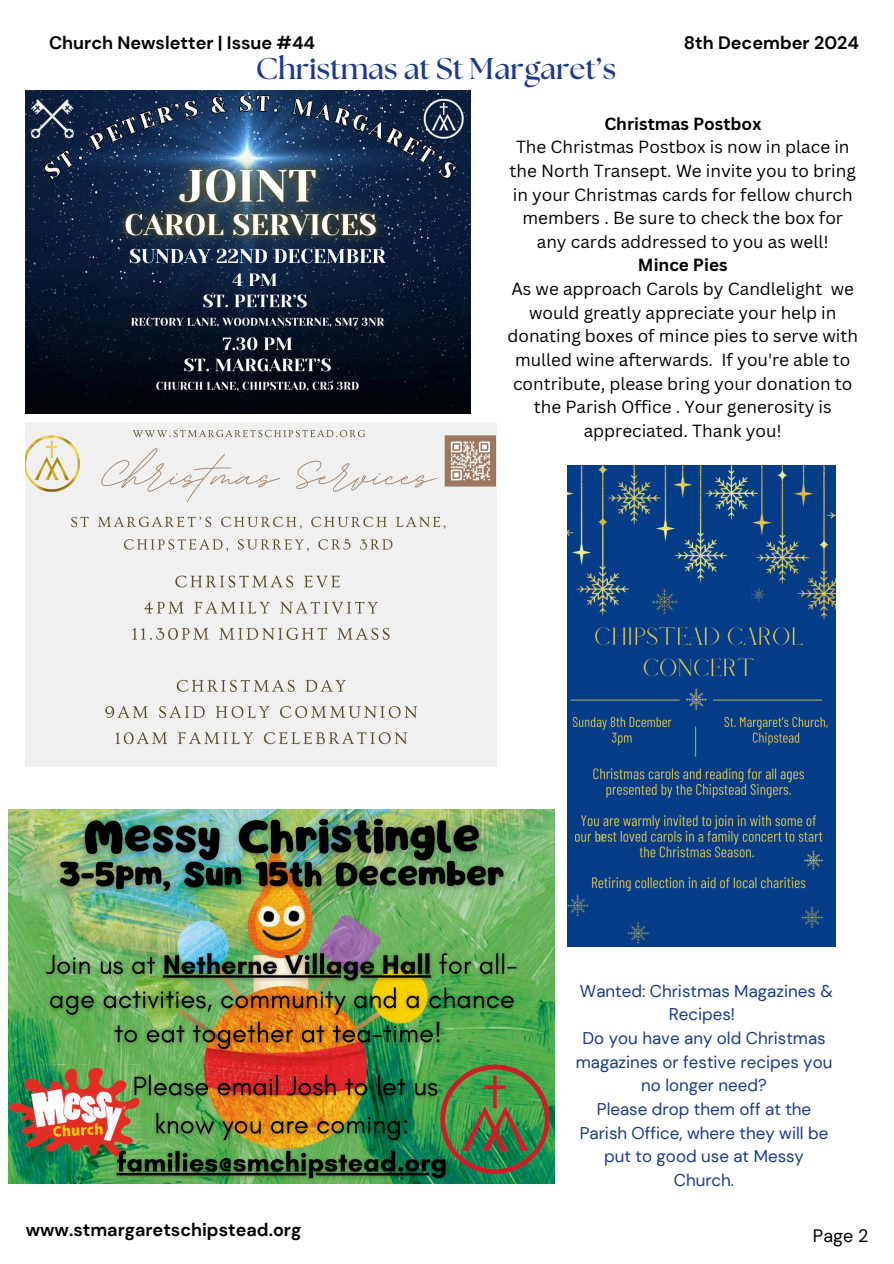
<style>
.page{position:relative;width:894px;height:1264px;background:#fff}
.page>*{position:absolute;margin:0;border:0;box-sizing:border-box;transform-origin:0 0}
.t1{font:700 30px "The Seasons";color:#1a3a8b}
.t2{font:700 18px "DM Sans";color:#000}
.t3{font:18px "DM Sans";color:#000}
.t4{font:17.1px/23.7px "Canva Sans";color:#000;text-align:center}
.t5{font:700 17.1px "Canva Sans";color:#000}
.t6{font:16.95px/23.7px "DM Sans";color:#1a3a8b;text-align:center}
</style>
<div class="page">
<img style="left:26px;top:422px;width:470px;height:344px">
<img style="left:26px;top:90px;width:444px;height:323px">
<img style="left:567px;top:465px;width:268px;height:481px">
<img style="left:8px;top:809px;width:546px;height:374px">
<h1 class="t2" style="left:49px;top:31px;width:267px">Church Newsletter | Issue #44</h1>
<p class="t2" style="left:683px;top:31px;width:176px">8th December 2024</p>
<p class="t1" style="left:256px;top:55px;width:361px">Christmas at St Margaret’s</p>
<p class="t5" style="left:604px;top:111px;width:158px">Christmas Postbox</p>
<p class="t4" style="left:509px;top:135px;width:347px">The Christmas Postbox is now in place in the North Transept. We invite you to bring in your Christmas cards for fellow church members . Be sure to check the box for any cards addressed to you as well!</p>
<p class="t5" style="left:637px;top:253px;width:91px">Mince Pies</p>
<p class="t4" style="left:507px;top:276px;width:352px">As we approach Carols by Candlelight we would greatly appreciate your help in donating boxes of mince pies to serve with mulled wine afterwards. If you're able to contribute, please bring your donation to the Parish Office . Your generosity is appreciated. Thank you!</p>
<p class="t6" style="left:579px;top:979px;width:254px">Wanted: Christmas Magazines &amp;<br>Recipes!</p>
<p class="t6" style="left:575px;top:1026px;width:258px">Do you have any old Christmas magazines or festive recipes you no longer need?</p>
<p class="t6" style="left:579px;top:1097px;width:250px">Please drop them off at the<br>Parish Office, where they will be put to good use at Messy<br>Church.</p>
<h2 class="t2" style="left:26px;top:1218px;width:277px">www.stmargaretschipstead.org</h2>
<h2 class="t3" style="left:812px;top:1224px;width:57px">Page 2</h2>
</div>
